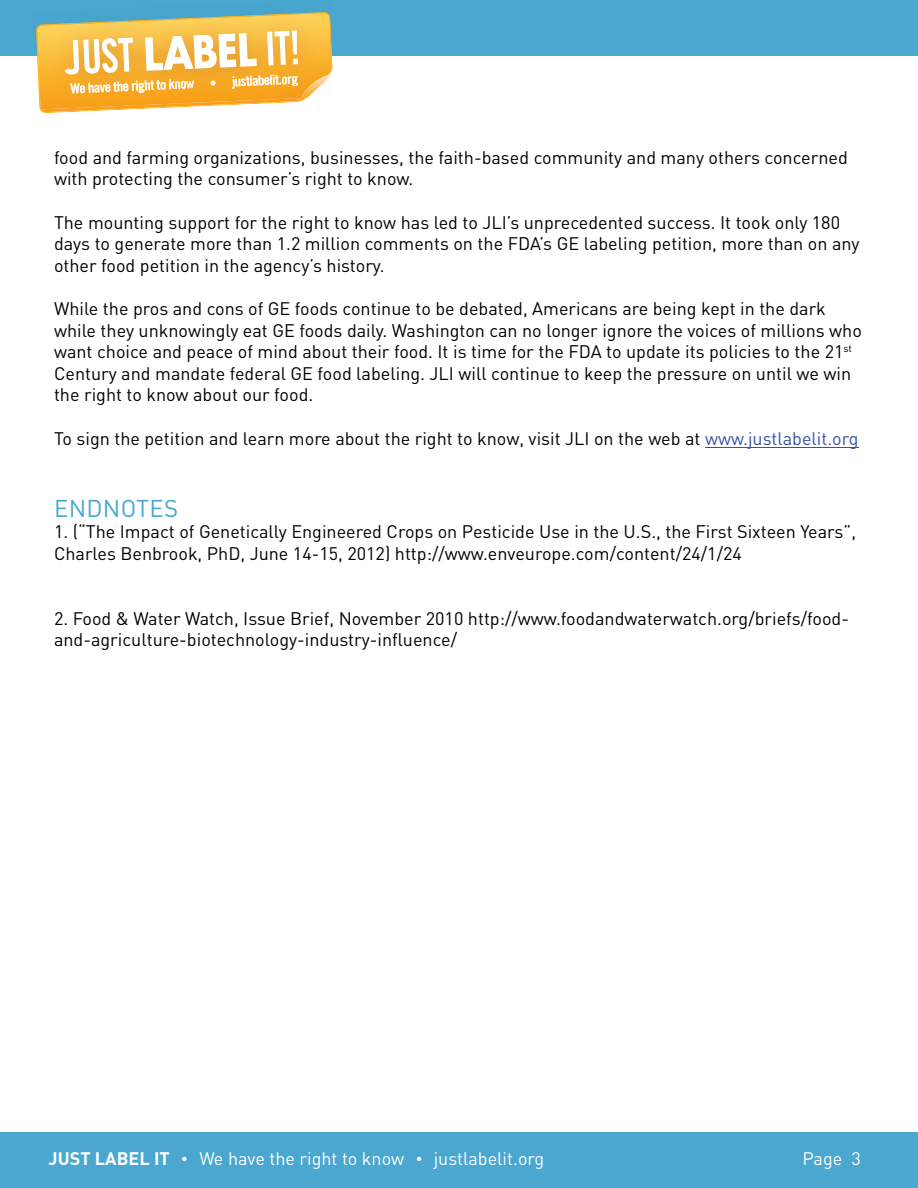
<style>
.page{position:relative;width:918px;height:1188px;background:#fff}
.page>*{position:absolute;margin:0;border:0;box-sizing:border-box;transform-origin:0 0}
.t1{font:24px "DIN Pro";letter-spacing:.01em;color:#49a7d0}
.t2{font:18px/21.6px "DIN Pro";color:#000}
.t3{font:18px "DIN Pro";color:#fff}
.t4{font:700 18px "DIN Pro";color:#fff}
.s1{color:#3953a4}
</style>
<div class="page">
<div style="left:0;top:0;width:918px;height:56px;background:#49a7d0"></div>
<div style="left:0;top:1132px;width:918px;height:56px;background:#49a7d0"></div>
<svg style="left:36px;top:12px;width:297px;height:101px"></svg>
<hr style="left:705px;top:447px;width:154px;height:1px;background:#3953a4">
<p class="t2" style="left:54px;top:146px;width:795px">food and farming organizations, businesses, the faith-based community and many others concerned with protecting the consumer’s right to know.</p>
<p class="t2" style="left:54px;top:211px;width:807px">The mounting support for the right to know has led to JLI’s unprecedented success. It took only 180 days to generate more than 1.2 million comments on the FDA’s GE labeling petition, more than on any other food petition in the agency’s history.</p>
<p class="t2" style="left:54px;top:297px;width:809px">While the pros and cons of GE foods continue to be debated, Americans are being kept in the dark while they unknowingly eat GE foods daily. Washington can no longer ignore the voices of millions who want choice and peace of mind about their food. It is time for the FDA to update its policies to the 21<sup>st </sup>Century and mandate federal GE food labeling. JLI will continue to keep the pressure on until we win the right to know about our food.</p>
<p class="t2" style="left:54px;top:427px;width:806px">To sign the petition and learn more about the right to know, visit JLI on the web at <span class="s1">www.justlabelit.org</span></p>
<h1 class="t1" style="left:54px;top:492px;width:126px">ENDNOTES</h1>
<p class="t2" style="left:54px;top:520px;width:804px">1. (“The Impact of Genetically Engineered Crops on Pesticide Use in the U.S., the First Sixteen Years”,<br>Charles Benbrook, PhD, June 14-15, 2012) http://www.enveurope.com/content/24/1/24</p>
<p class="t2" style="left:54px;top:607px;width:797px">2. Food &amp; Water Watch, Issue Brief, November 2010 http://www.foodandwaterwatch.org/briefs/food&shy;and-agriculture-biotechnology-industry-influence/</p>
<p class="t4" style="left:49px;top:1146px;width:123px">JUST LABEL IT</p>
<p class="t3" style="left:182px;top:1146px;width:223px">● We have the right to know</p>
<p class="t3" style="left:417px;top:1146px;width:129px">● justlabelit.org</p>
<p class="t3" style="left:802px;top:1146px;width:60px">Page 3</p>
</div>
